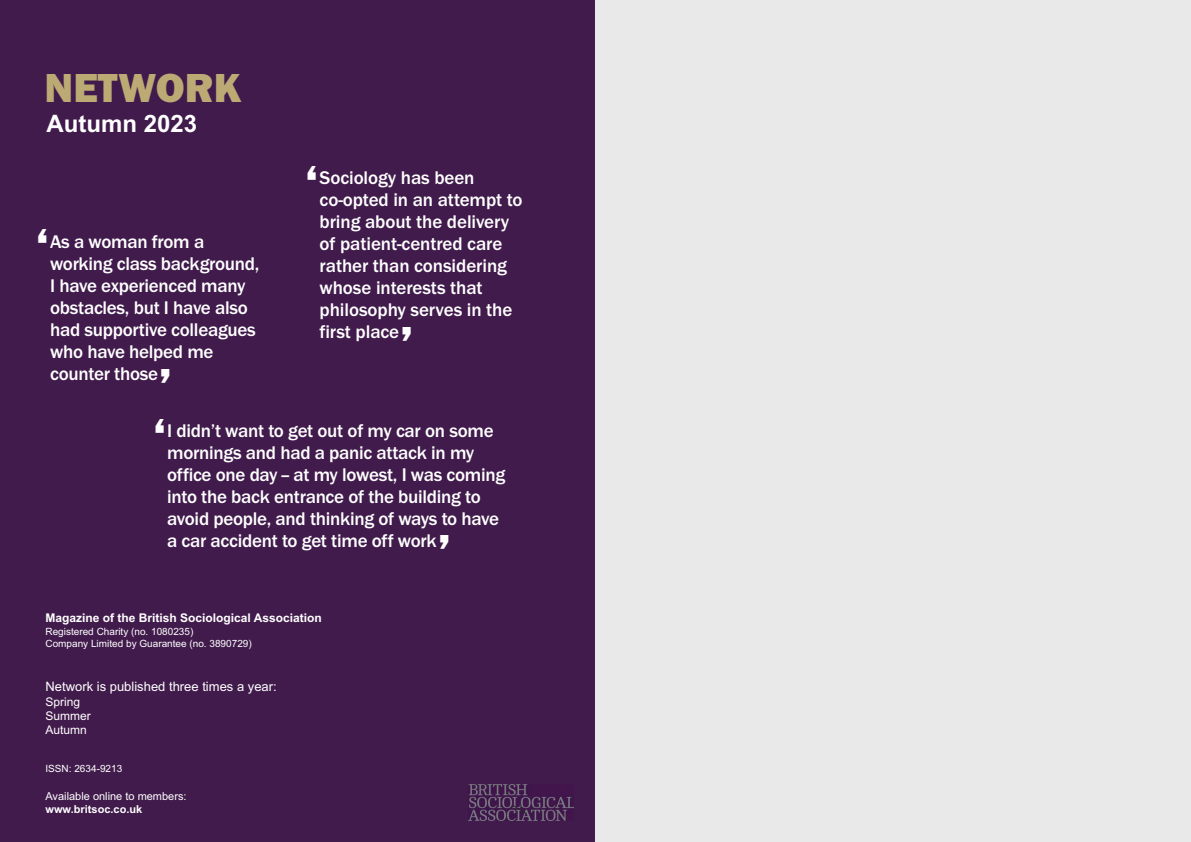
<style>
.page{position:relative;width:1191px;height:842px;background:#fff}
.page>*{position:absolute;margin:0;border:0;box-sizing:border-box;transform-origin:0 0}
.t1{font:800 48px "Franklin Gothic";color:#fff}
.t2{font:800 42px "Franklin Gothic";color:#bcaa75}
.t3{font:700 24px "Arial";color:#fff}
.t4{font:500 19px/22px "Franklin Gothic";letter-spacing:-.015em;color:#fff}
.t5{font:13px "Arial";color:#fff}
.t6{font:700 12px "Arial";color:#fff}
.t7{font:12px/14.4px "Arial";color:#fff}
.t8{font:11px "Arial";color:#fff}
.t9{font:700 11px "Arial";color:#fff}
.t10{font:10px/12px "Arial";color:#fff}
</style>
<div class="page">
<div style="left:0;top:0;width:595px;height:842px;background:#411b4c"></div>
<img style="left:468px;top:784px;width:105px;height:37px">
<svg style="left:513px;top:805px;width:14px;height:10px"></svg>
<div style="left:595px;top:0;width:596px;height:842px;background:#e9e9e9"></div>
<h2 class="t2" style="left:45px;top:63px;width:198px">NETWORK</h2>
<p class="t3" style="left:47px;top:110px;width:152px">Autumn 2023</p>
<h1 class="t1" style="left:36px;top:217px;width:15px">‘</h1>
<p class="t4" style="left:50px;top:230px;width:211px">As a woman from a working class background,<br>I have experienced many obstacles, but I have also had supportive colleagues who have helped me counter those</p>
<h1 class="t1" style="left:159px;top:357px;width:15px">’</h1>
<h1 class="t1" style="left:305px;top:153px;width:15px">‘</h1>
<p class="t4" style="left:320px;top:166px;width:204px">Sociology has been co-opted in an attempt to bring about the delivery of patient-centred care rather than considering whose interests that philosophy serves in the first place</p>
<h1 class="t1" style="left:400px;top:314px;width:15px">’</h1>
<h1 class="t1" style="left:153px;top:406px;width:15px">‘</h1>
<p class="t4" style="left:167px;top:420px;width:340px">I didn’t want to get out of my car on some mornings and had a panic attack in my office one day–at my lowest, I was coming into the back entrance of the building to avoid people, and thinking of ways to have a car accident to get time off work</p>
<h1 class="t1" style="left:438px;top:523px;width:15px">’</h1>
<p class="t6" style="left:46px;top:610px;width:278px">Magazine of the British Sociological Association</p>
<p class="t10" style="left:45px;top:625px;width:208px">Registered Charity (no. 1080235)<br>Company Limited by Guarantee (no. 3890729)</p>
<p class="t5" style="left:46px;top:679px;width:233px">Network is published three times a year:</p>
<p class="t7" style="left:46px;top:694px;width:47px">Spring<br>Summer<br>Autumn</p>
<p class="t10" style="left:46px;top:762px;width:78px">ISSN: 2634-9213</p>
<p class="t8" style="left:46px;top:790px;width:143px">Available online to members:</p>
<p class="t9" style="left:46px;top:803px;width:98px">www.britsoc.co.uk</p>
</div>
